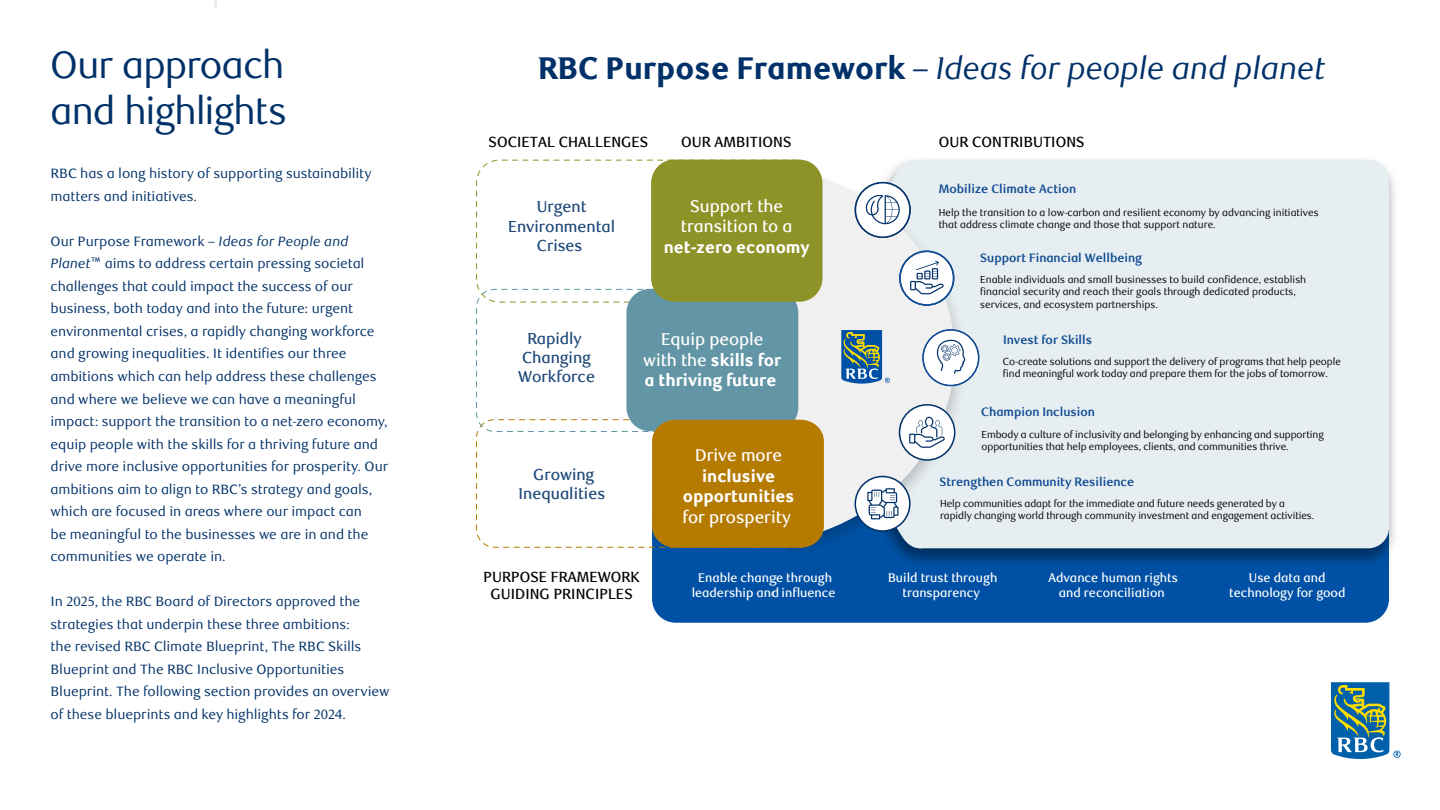
<style>
.page{position:relative;width:1440px;height:810px;background:#fff}
.page>*{position:absolute;margin:0;border:0;box-sizing:border-box;transform-origin:0 0}
.t1{font:38.25px/45.9px "RBC Display";letter-spacing:-.02em;color:#003168}
.t2{font:italic 31.42px "RBC Display";color:#003168}
.t3{font:800 17.02px/20.5px "RBC Display";color:#fff;text-align:center}
.t4{font:500 17.02px/20.5px "RBC Display";color:#fff;text-align:center}
.t5{font:500 15.9px/19px "RBC Display";color:#1f4a7a;text-align:center}
.t6{font:500 14.77px/17.7px "RBC Display";letter-spacing:.005em;color:#000;text-align:center}
.t7{font:13.5px/22.5px "RBC Text";letter-spacing:-.01em;color:#003168}
.t8{font:500 12.52px/15px "RBC Display";color:#fff;text-align:center}
.t9{font:700 12.23px "RBC Display";color:#104c94}
.t10{font:10.2px/12.2px "RBC Display";letter-spacing:-.005em;color:#000}
.s1{font-style:italic}
.s2{font-weight:800;font-style:normal}
.s3{font-style:normal}
.s4{font-weight:500}
</style>
<div class="page">
<svg style="left:214px;top:0;width:2px;height:8px"></svg>
<svg style="left:1331px;top:682px;width:70px;height:77px"></svg>
<div style="left:652px;top:548px;width:737px;height:75px;background:#0051a5"></div>
<img style="left:1093px;top:159px;width:302px;height:414px">
<div style="left:901px;top:160px;width:488px;height:388px;background:#e7eef1;border-radius:21px"></div>
<img style="left:774px;top:159px;width:319px;height:463px">
<svg style="left:795px;top:165px;width:160px;height:380px;fill:#f0f0f0"></svg>
<div style="left:855px;top:183px;width:55px;height:54px;background:#fff;border-radius:50%"></div>
<div style="left:855px;top:182px;width:56px;height:56px;border:2px solid #003168;border-radius:50%"></div>
<div style="left:900px;top:251px;width:54px;height:54px;background:#fff;border-radius:50%"></div>
<div style="left:899px;top:251px;width:55px;height:55px;border:2px solid #104c94;border-radius:50%"></div>
<div style="left:923px;top:330px;width:56px;height:56px;background:#fff;border-radius:50%"></div>
<div style="left:922px;top:329px;width:57px;height:57px;border:2px solid #104c94;border-radius:50%"></div>
<div style="left:922px;top:329px;width:57px;height:57px;border:1px solid #104c94;border-radius:50%"></div>
<div style="left:900px;top:405px;width:56px;height:55px;background:#fff;border-radius:50%"></div>
<div style="left:899px;top:404px;width:56px;height:57px;border:2px solid #003168;border-radius:50%"></div>
<div style="left:855px;top:476px;width:55px;height:55px;background:#fff;border-radius:50%"></div>
<div style="left:854px;top:476px;width:57px;height:56px;border:2px solid #003168;border-radius:50%"></div>
<div style="left:626px;top:289px;width:172px;height:142px;background:#6295a5;border-radius:24px"></div>
<div style="left:651px;top:160px;width:171px;height:142px;background:#8e9327;border-radius:23px"></div>
<div style="left:652px;top:420px;width:172px;height:128px;background:#b57b00"></div>
<svg style="left:841px;top:330px;width:49px;height:54px"></svg>
<svg style="left:910px;top:261px;width:34px;height:33px"></svg>
<svg style="left:909px;top:417px;width:36px;height:31px"></svg>
<svg style="left:936px;top:340px;width:30px;height:34px"></svg>
<svg style="left:865px;top:195px;width:35px;height:29px"></svg>
<svg style="left:867px;top:488px;width:31px;height:31px"></svg>
<h1 class="t1" style="left:51px;top:43px;width:238px">Our approach and highlights</h1>
<p class="t7" style="left:51px;top:163px;width:322px">RBC has a long history of supporting sustainability matters and initiatives.</p>
<p class="t7" style="left:51px;top:230px;width:339px">Our Purpose Framework – <span class="s1">Ideas for People and Planet</span>™ aims to address certain pressing societal challenges that could impact the success of our business, both today and into the future: urgent environmental crises, a rapidly changing workforce and growing inequalities. It identifies our three ambitions which can help address these challenges and where we believe we can have a meaningful impact: support the transition to a net-zero economy, equip people with the skills for a thriving future and drive more inclusive opportunities for prosperity. Our ambitions aim to align to RBC’s strategy and goals, which are focused in areas where our impact can<br>be meaningful to the businesses we are in and the communities we operate in.</p>
<p class="t7" style="left:51px;top:590px;width:340px">In 2025, the RBC Board of Directors approved the strategies that underpin these three ambitions:<br>the revised RBC Climate Blueprint, The RBC Skills Blueprint and The RBC Inclusive Opportunities Blueprint. The following section provides an overview of these blueprints and key highlights for 2024.</p>
<h2 class="t2" style="left:538px;top:50px;width:789px"><span class="s2">RBC Purpose Framework</span> <span class="s3">–</span> Ideas for people and planet</h2>
<p class="t6" style="left:489px;top:134px;width:161px">SOCIETAL CHALLENGES</p>
<p class="t6" style="left:681px;top:134px;width:112px">OUR AMBITIONS</p>
<p class="t6" style="left:939px;top:134px;width:147px">OUR CONTRIBUTIONS</p>
<p class="t5" style="left:508px;top:198px;width:109px">Urgent<br>Environmental<br>Crises</p>
<p class="t4" style="left:681px;top:196px;width:113px">Support the transition to a</p>
<p class="t3" style="left:664px;top:237px;width:148px">net-zero economy</p>
<p class="t5" style="left:518px;top:329px;width:78px">Rapidly<br>Changing<br>Workforce</p>
<p class="t5" style="left:519px;top:465px;width:88px">Growing<br>Inequalities</p>
<p class="t3" style="left:643px;top:330px;width:139px"><span class="s4">Equip people with the</span> skills for a thriving future</p>
<p class="t4" style="left:695px;top:446px;width:89px">Drive more</p>
<p class="t3" style="left:683px;top:466px;width:113px">inclusive opportunities</p>
<p class="t4" style="left:682px;top:507px;width:110px">for prosperity</p>
<p class="t9" style="left:939px;top:182px;width:139px">Mobilize Climate Action</p>
<p class="t10" style="left:939px;top:206px;width:381px">Help the transition to a low-carbon and resilient economy by advancing initiatives that address climate change and those that support nature.</p>
<p class="t9" style="left:980px;top:251px;width:163px">Support Financial Wellbeing</p>
<p class="t10" style="left:980px;top:274px;width:327px">Enable individuals and small businesses to build confidence, establish financial security and reach their goals through dedicated products, services, and ecosystem partnerships.</p>
<p class="t9" style="left:1003px;top:333px;width:91px">Invest for Skills</p>
<p class="t10" style="left:1003px;top:356px;width:340px">Co-create solutions and support the delivery of programs that help people find meaningful work today and prepare them for the jobs of tomorrow.</p>
<p class="t9" style="left:981px;top:405px;width:115px">Champion Inclusion</p>
<p class="t10" style="left:982px;top:428px;width:344px">Embody a culture of inclusivity and belonging by enhancing and supporting opportunities that help employees, clients, and communities thrive.</p>
<p class="t9" style="left:939px;top:475px;width:196px">Strengthen Community Resilience</p>
<p class="t10" style="left:940px;top:498px;width:376px">Help communities adapt for the immediate and future needs generated by a rapidly changing world through community investment and engagement activities.</p>
<p class="t6" style="left:483px;top:568px;width:158px">PURPOSE FRAMEWORK<br>GUIDING PRINCIPLES</p>
<p class="t8" style="left:1229px;top:570px;width:118px">Use data and technology for good</p>
<p class="t8" style="left:888px;top:570px;width:111px">Build trust through transparency</p>
<p class="t8" style="left:1049px;top:570px;width:131px">Advance human rights and reconciliation</p>
<p class="t8" style="left:692px;top:570px;width:145px">Enable change through leadership and influence</p>
</div>
